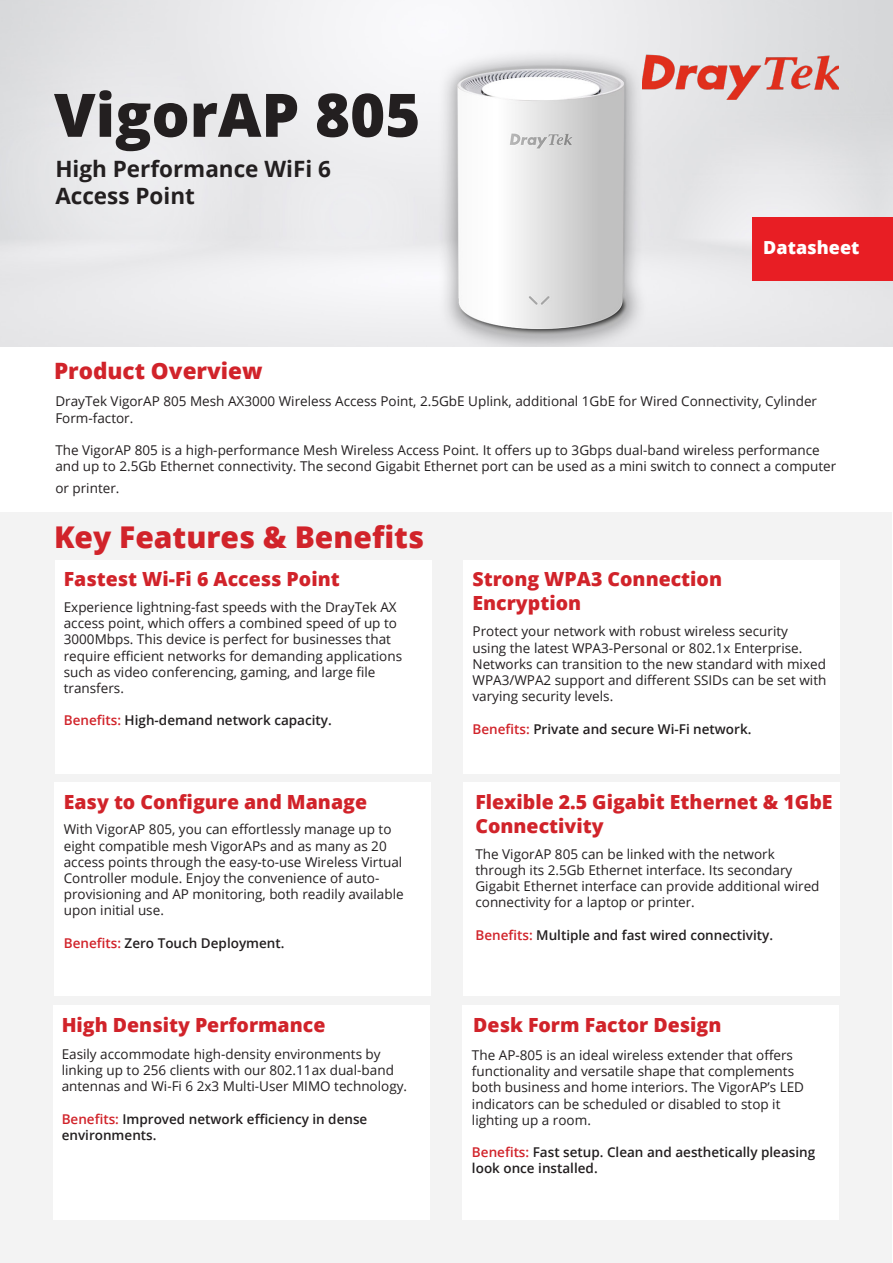
<style>
.page{position:relative;width:893px;height:1263px;background:#fff}
.page>*{position:absolute;margin:0;border:0;box-sizing:border-box;transform-origin:0 0}
.t1{font:800 60px "Open Sans";color:#231f20}
.t2{font:800 30px "Open Sans";color:#d1232a}
.t3{font:700 22.5px/27px "Open Sans";color:#231f20}
.t4{font:800 22.5px "Open Sans";color:#d1232a}
.t5{font:800 19.5px/23.4px "Open Sans";color:#d1232a}
.t6{font:800 18px "Open Sans";color:#fff}
.t7{font:13.5px/16.2px "Open Sans";color:#231f20}
.t8{font:600 13.5px/16.2px "Open Sans";color:#231f20}
.s1{color:#d1232a}
</style>
<div class="page">
<img style="left:0;top:0;width:893px;height:347px">
<div style="left:1px;top:512px;width:891px;height:751px;background:#f3f3f3"></div>
<div style="left:55px;top:560px;width:377px;height:213px;background:#fff"></div>
<img style="left:642px;top:54px;width:197px;height:46px">
<div style="left:54px;top:783px;width:377px;height:213px;background:#fff"></div>
<div style="left:463px;top:560px;width:377px;height:213px;background:#fff"></div>
<div style="left:53px;top:1006px;width:376px;height:214px;background:#fff"></div>
<div style="left:463px;top:783px;width:377px;height:213px;background:#fff"></div>
<div style="left:462px;top:1006px;width:377px;height:214px;background:#fff"></div>
<div style="left:752px;top:217px;width:141px;height:63px;background:#e81e24"></div>
<p class="t1" style="left:54px;top:69px;width:368px">VigorAP 805</p>
<p class="t3" style="left:55px;top:155px;width:277px">High Performance WiFi 6<br>Access Point</p>
<p class="t6" style="left:763px;top:234px;width:98px">Datasheet</p>
<p class="t4" style="left:54px;top:354px;width:210px">Product Overview</p>
<p class="t7" style="left:55px;top:393px;width:763px">DrayTek VigorAP 805 Mesh AX3000 Wireless Access Point, 2.5GbE Uplink, additional 1GbE for Wired Connectivity, Cylinder<br>Form-factor.</p>
<p class="t7" style="left:55px;top:442px;width:782px">The VigorAP 805 is a high-performance Mesh Wireless Access Point. It offers up to 3Gbps dual-band wireless performance and up to 2.5Gb Ethernet connectivity. The second Gigabit Ethernet port can be used as a mini switch to connect a computer</p>
<p class="t7" style="left:55px;top:479px;width:66px">or printer.</p>
<p class="t2" style="left:54px;top:514px;width:372px">Key Features &amp; Benefits</p>
<p class="t5" style="left:64px;top:567px;width:277px">Fastest Wi-Fi 6 Access Point</p>
<p class="t7" style="left:64px;top:599px;width:340px">Experience lightning-fast speeds with the DrayTek AX access point, which offers a combined speed of up to 3000Mbps. This device is perfect for businesses that require efficient networks for demanding applications such as video conferencing, gaming, and large file transfers.</p>
<p class="t8" style="left:64px;top:712px;width:269px"><span class="s1">Benefits:</span> High-demand network capacity.</p>
<p class="t5" style="left:473px;top:567px;width:251px">Strong WPA3 Connection</p>
<p class="t5" style="left:473px;top:590px;width:110px">Encryption</p>
<p class="t7" style="left:473px;top:623px;width:355px">Protect your network with robust wireless security<br>using the latest WPA3-Personal or 802.1x Enterprise.<br>Networks can transition to the new standard with mixed WPA3/WPA2 support and different SSIDs can be set with varying security levels.</p>
<p class="t8" style="left:473px;top:720px;width:280px"><span class="s1">Benefits:</span> Private and secure Wi-Fi network.</p>
<p class="t5" style="left:64px;top:789px;width:305px">Easy to Configure and Manage</p>
<p class="t7" style="left:64px;top:821px;width:341px">With VigorAP 805, you can effortlessly manage up to eight compatible mesh VigorAPs and as many as 20 access points through the easy-to-use Wireless Virtual Controller module. Enjoy the convenience of auto&shy;provisioning and AP monitoring, both readily available upon initial use.</p>
<p class="t8" style="left:64px;top:934px;width:222px"><span class="s1">Benefits:</span> Zero Touch Deployment.</p>
<p class="t5" style="left:62px;top:1012px;width:265px">High Density Performance</p>
<p class="t7" style="left:62px;top:1046px;width:347px">Easily accommodate high-density environments by linking up to 256 clients with our 802.11ax dual-band antennas and Wi-Fi 6 2x3 Multi-User MIMO technology.</p>
<p class="t8" style="left:62px;top:1110px;width:307px"><span class="s1">Benefits:</span> Improved network efficiency in dense environments.</p>
<p class="t5" style="left:475px;top:789px;width:359px">Flexible 2.5 Gigabit Ethernet &amp; 1GbE<br>Connectivity</p>
<p class="t7" style="left:475px;top:845px;width:346px">The VigorAP 805 can be linked with the network through its 2.5Gb Ethernet interface. Its secondary Gigabit Ethernet interface can provide additional wired connectivity for a laptop or printer.</p>
<p class="t8" style="left:475px;top:926px;width:299px"><span class="s1">Benefits:</span> Multiple and fast wired connectivity.</p>
<p class="t5" style="left:473px;top:1012px;width:250px">Desk Form Factor Design</p>
<p class="t7" style="left:472px;top:1046px;width:334px">The AP-805 is an ideal wireless extender that offers functionality and versatile shape that complements both business and home interiors. The VigorAP’s LED indicators can be scheduled or disabled to stop it lighting up a room.</p>
<p class="t8" style="left:472px;top:1144px;width:345px"><span class="s1">Benefits:</span> Fast setup. Clean and aesthetically pleasing look once installed.</p>
</div>
